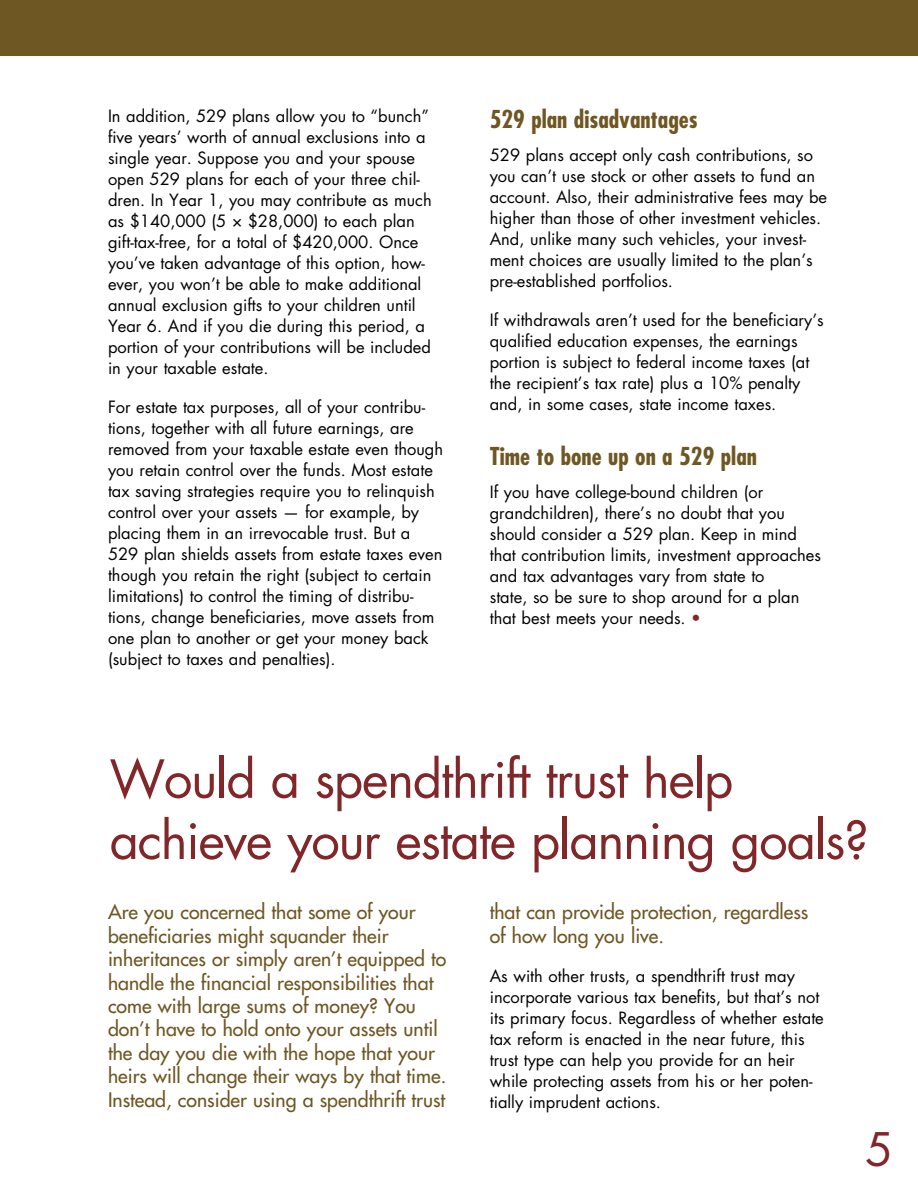
<style>
.page{position:relative;width:918px;height:1188px;background:#fff}
.page>*{position:absolute;margin:0;border:0;box-sizing:border-box;transform-origin:0 0}
.t1{font:51px/61.2px "Futura Std";letter-spacing:-.025em;color:#812629}
.t2{font:45px "Futura Std";color:#812629}
.t3{font:700 condensed 24px "Futura Std";color:#6f5723}
.t4{font:500 19.5px/23.4px "Futura Std";color:#6f5723}
.t5{font:16.5px/21px "Futura Std";color:#000}
.s1{color:#812629}
</style>
<div class="page">
<div style="left:0;top:0;width:918px;height:55px;background:#6f5723"></div>
<p class="t5" style="left:108px;top:105px;width:325px">In addition, 529 plans allow you to “bunch” five years’ worth of annual exclusions into a single year. Suppose you and your spouse open 529 plans for each of your three chil&shy;dren. In Year 1, you may contribute as much as $140,000 (5 × $28,000) to each plan gift-tax-free, for a total of $420,000. Once you’ve taken advantage of this option, how&shy;ever, you won’t be able to make additional annual exclusion gifts to your children until Year 6. And if you die during this period, a portion of your contributions will be included in your taxable estate.</p>
<p class="t5" style="left:108px;top:396px;width:337px">For estate tax purposes, all of your contribu&shy;tions, together with all future earnings, are removed from your taxable estate even though you retain control over the funds. Most estate tax saving strategies require you to relinquish control over your assets — for example, by placing them in an irrevocable trust. But a 529 plan shields assets from estate taxes even though you retain the right (subject to certain limitations) to control the timing of distribu&shy;tions, change beneficiaries, move assets from one plan to another or get your money back (subject to taxes and penalties).</p>
<h3 class="t3" style="left:490px;top:104px;width:210px">529 plan disadvantages</h3>
<p class="t5" style="left:490px;top:144px;width:339px">529 plans accept only cash contributions, so you can’t use stock or other assets to fund an account. Also, their administrative fees may be higher than those of other investment vehicles.<br>And, unlike many such vehicles, your invest&shy;ment choices are usually limited to the plan’s pre-established portfolios.</p>
<p class="t5" style="left:490px;top:309px;width:335px">If withdrawals aren’t used for the beneficiary’s qualified education expenses, the earnings portion is subject to federal income taxes (at the recipient’s tax rate) plus a 10% penalty and, in some cases, state income taxes.</p>
<h3 class="t3" style="left:490px;top:442px;width:269px">Time to bone up on a 529 plan</h3>
<p class="t5" style="left:490px;top:482px;width:333px">If you have college-bound children (or grandchildren), there’s no doubt that you should consider a 529 plan. Keep in mind that contribution limits, investment approaches and tax advantages vary from state to<br>state, so be sure to shop around for a plan that best meets your needs. <span class="s1">•</span></p>
<h1 class="t1" style="left:110px;top:749px;width:761px">Would a spendthrift trust help achieve your estate planning goals?</h1>
<p class="t4" style="left:108px;top:901px;width:340px">Are you concerned that some of your beneficiaries might squander their inheritances or simply aren’t equipped to handle the financial responsibilities that come with large sums of money? You don’t have to hold onto your assets until the day you die with the hope that your heirs will change their ways by that time.<br>Instead, consider using a spendthrift trust</p>
<p class="t4" style="left:490px;top:901px;width:320px">that can provide protection, regardless of how long you live.</p>
<p class="t5" style="left:490px;top:965px;width:336px">As with other trusts, a spendthrift trust may incorporate various tax benefits, but that’s not its primary focus. Regardless of whether estate tax reform is enacted in the near future, this trust type can help you provide for an heir while protecting assets from his or her poten&shy;tially imprudent actions.</p>
<h2 class="t2" style="left:865px;top:1120px;width:29px">5</h2>
</div>
